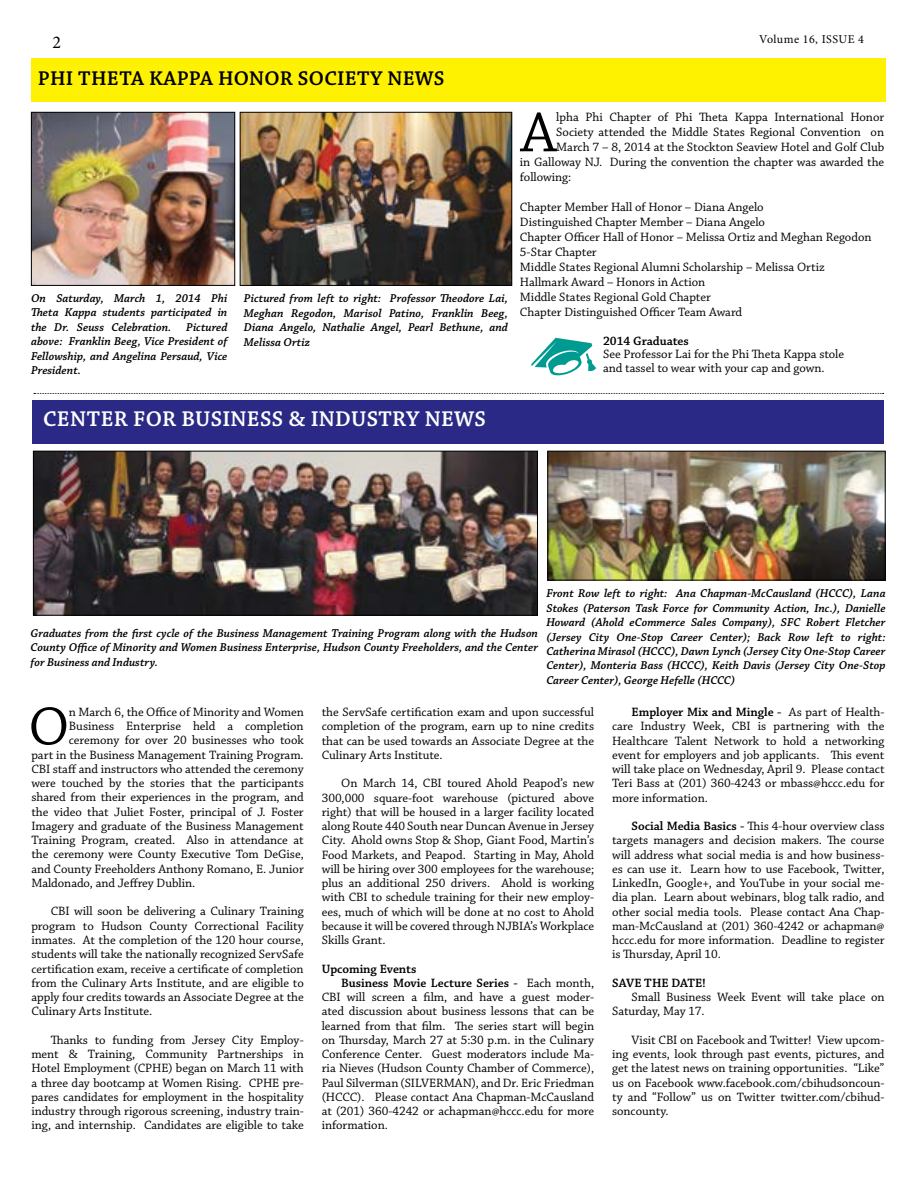
<style>
.page{position:relative;width:918px;height:1188px;background:#fff}
.page>*{position:absolute;margin:0;border:0;box-sizing:border-box;transform-origin:0 0}
.t1{font:58.95px "Chaparral Pro";color:#000}
.t2{font:56.55px "Chaparral Pro";color:#000}
.t3{font:600 22.5px "Chaparral Pro";letter-spacing:.015em;color:#fff}
.t4{font:600 21px "Chaparral Pro";letter-spacing:.01em;color:#000}
.t5{font:18px "Minion Pro";color:#000}
.t6{font:12.75px/14.2px "Chaparral Pro";letter-spacing:-.005em;color:#000;text-align:justify}
.t7{font:600 12.75px "Chaparral Pro";letter-spacing:-.005em;color:#000}
.t8{font:italic 600 12px/14.4px "Chaparral Pro";color:#000;text-align:justify}
.t9{font:12px "Minion Pro";letter-spacing:.04em;color:#000}
.s1{font-weight:400}
.s2{font-weight:600}
</style>
<div class="page">
<div style="left:32px;top:400px;width:852px;height:44px;background:#2a2a86"></div>
<svg style="left:34px;top:393px;width:850px;height:1px"></svg>
<div style="left:31px;top:58px;width:855px;height:43px;background:#fff200"></div>
<svg style="left:531px;top:338px;width:65px;height:37px"></svg>
<img style="left:242px;top:114px;width:268px;height:170px">
<div style="left:240px;top:112px;width:272px;height:174px;border:1px solid #000"></div>
<img style="left:35px;top:453px;width:501px;height:161px">
<div style="left:33px;top:451px;width:505px;height:165px;border:1px solid #000"></div>
<img style="left:549px;top:453px;width:335px;height:125px">
<div style="left:547px;top:451px;width:339px;height:129px;border:1px solid #000"></div>
<img style="left:33px;top:114px;width:200px;height:170px">
<div style="left:31px;top:112px;width:204px;height:174px;border:1px solid #000"></div>
<h3 class="t5" style="left:53px;top:31px;width:10px">2</h3>
<h3 class="t4" style="left:38px;top:66px;width:408px">PHI THETA KAPPA HONOR SOCIETY NEWS</h3>
<p class="t8" style="left:31px;top:291px;width:198px">On Saturday, March 1, 2014 Phi Theta Kappa students participated in the Dr. Seuss Celebration. Pictured above: Franklin Beeg, Vice President of Fellowship, and Angelina Persaud, Vice President.</p>
<p class="t8" style="left:244px;top:292px;width:265px">Pictured from left to right: Professor Theodore Lai, Meghan Regodon, Marisol Patino, Franklin Beeg, Diana Angelo, Nathalie Angel, Pearl Bethune, and Melissa Ortiz</p>
<p class="t9" style="left:759px;top:31px;width:106px">Volume 16, ISSUE 4</p>
<h1 class="t1" style="left:521px;top:100px;width:37px">A</h1>
<p class="t6" style="left:556px;top:111px;width:329px">lpha Phi Chapter of Phi Theta Kappa International Honor</p>
<p class="t6" style="left:556px;top:126px;width:329px">Society attended the Middle States Regional Convention on</p>
<p class="t6" style="left:556px;top:141px;width:329px">March 7 – 8, 2014 at the Stockton Seaview Hotel and Golf Club</p>
<p class="t6" style="left:520px;top:156px;width:366px">in Galloway NJ. During the convention the chapter was awarded the</p>
<p class="t6" style="left:520px;top:171px;width:53px">following:</p>
<p class="t6" style="left:520px;top:200px;width:353px;line-height:15px;text-align:left">Chapter Member Hall of Honor – Diana Angelo<br>Distinguished Chapter Member – Diana Angelo<br>Chapter Officer Hall of Honor – Melissa Ortiz and Meghan Regodon 5-Star Chapter<br>Middle States Regional Alumni Scholarship – Melissa Ortiz Hallmark Award – Honors in Action<br>Middle States Regional Gold Chapter<br>Chapter Distinguished Officer Team Award</p>
<p class="t7" style="left:603px;top:333px;width:87px">2014 Graduates</p>
<p class="t6" style="left:603px;top:348px;width:243px;line-height:13.5px">See Professor Lai for the Phi Theta Kappa stole and tassel to wear with your cap and gown.</p>
<h3 class="t3" style="left:43px;top:406px;width:444px">CENTER FOR BUSINESS &amp; INDUSTRY NEWS</h3>
<p class="t8" style="left:31px;top:626px;width:509px">Graduates from the first cycle of the Business Management Training Program along with the Hudson County Office of Minority and Women Business Enterprise, Hudson County Freeholders, and the Center for Business and Industry.</p>
<p class="t8" style="left:546px;top:587px;width:341px">Front Row left to right: Ana Chapman-McCausland (HCCC), Lana Stokes (Paterson Task Force for Community Action, Inc.), Danielle Howard (Ahold eCommerce Sales Company), SFC Robert Fletcher (Jersey City One-Stop Career Center); Back Row left to right:<br>Catherina Mirasol (HCCC), Dawn Lynch (Jersey City One-Stop Career Center), Monteria Bass (HCCC), Keith Davis (Jersey City One-Stop Career Center), George Hefelle (HCCC)</p>
<h2 class="t2" style="left:29px;top:695px;width:42px">O</h2>
<p class="t6" style="left:69px;top:705px;width:236px">n March 6, the Office of Minority and Women</p>
<p class="t6" style="left:69px;top:720px;width:236px">Business Enterprise held a completion</p>
<p class="t6" style="left:69px;top:734px;width:236px">ceremony for over 20 businesses who took</p>
<p class="t6" style="left:31px;top:748px;width:274px">part in the Business Management Training Program.</p>
<p class="t6" style="left:31px;top:762px;width:274px">CBI staff and instructors who attended the ceremony</p>
<p class="t6" style="left:31px;top:777px;width:274px">were touched by the stories that the participants</p>
<p class="t6" style="left:31px;top:791px;width:274px">shared from their experiences in the program, and</p>
<p class="t6" style="left:31px;top:805px;width:274px">the video that Juliet Foster, principal of J. Foster</p>
<p class="t6" style="left:31px;top:819px;width:274px">Imagery and graduate of the Business Management</p>
<p class="t6" style="left:31px;top:834px;width:274px">Training Program, created. Also in attendance at</p>
<p class="t6" style="left:31px;top:848px;width:274px">the ceremony were County Executive Tom DeGise,</p>
<p class="t6" style="left:31px;top:862px;width:274px">and County Freeholders Anthony Romano, E. Junior</p>
<p class="t6" style="left:31px;top:876px;width:165px">Maldonado, and Jeffrey Dublin.</p>
<p class="t6" style="left:31px;top:905px;width:274px;text-indent:19px">CBI will soon be delivering a Culinary Training program to Hudson County Correctional Facility inmates. At the completion of the 120 hour course, students will take the nationally recognized ServSafe certification exam, receive a certificate of completion from the Culinary Arts Institute, and are eligible to apply four credits towards an Associate Degree at the Culinary Arts Institute.</p>
<p class="t6" style="left:31px;top:1033px;width:274px;text-indent:20px">Thanks to funding from Jersey City Employ&shy;ment &amp; Training, Community Partnerships in Hotel Employment (CPHE) began on March 11 with a three day bootcamp at Women Rising. CPHE pre&shy;pares candidates for employment in the hospitality industry through rigorous screening, industry train&shy;ing, and internship. Candidates are eligible to take</p>
<p class="t6" style="left:322px;top:705px;width:274px">the ServSafe certification exam and upon successful completion of the program, earn up to nine credits that can be used towards an Associate Degree at the Culinary Arts Institute.</p>
<p class="t6" style="left:322px;top:777px;width:274px;text-indent:19px">On March 14, CBI toured Ahold Peapod’s new 300,000 square-foot warehouse (pictured above right) that will be housed in a larger facility located along Route 440 South near Duncan Avenue in Jersey City. Ahold owns Stop &amp; Shop, Giant Food, Martin’s Food Markets, and Peapod. Starting in May, Ahold will be hiring over 300 employees for the warehouse; plus an additional 250 drivers. Ahold is working with CBI to schedule training for their new employ&shy;ees, much of which will be done at no cost to Ahold because it will be covered through NJBIA’s Workplace Skills Grant.</p>
<p class="t7" style="left:322px;top:961px;width:96px">Upcoming Events</p>
<p class="t7" style="left:341px;top:976px;width:254px">Business Movie Lecture Series - <span class="s1">Each month,</span></p>
<p class="t6" style="left:322px;top:990px;width:274px">CBI will screen a film, and have a guest moder-</p>
<p class="t6" style="left:322px;top:1005px;width:274px">ated discussion about business lessons that can be</p>
<p class="t6" style="left:322px;top:1019px;width:274px">learned from that film. The series start will begin</p>
<p class="t6" style="left:322px;top:1033px;width:274px">on Thursday, March 27 at 5:30 p.m. in the Culinary</p>
<p class="t6" style="left:322px;top:1047px;width:274px">Conference Center. Guest moderators include Ma-</p>
<p class="t6" style="left:322px;top:1062px;width:274px">ria Nieves (Hudson County Chamber of Commerce),</p>
<p class="t6" style="left:322px;top:1076px;width:274px">Paul Silverman (SILVERMAN), and Dr. Eric Friedman</p>
<p class="t6" style="left:322px;top:1090px;width:274px">(HCCC). Please contact Ana Chapman-McCausland</p>
<p class="t6" style="left:322px;top:1104px;width:274px">at (201) 360-4242 or achapman@hccc.edu for more</p>
<p class="t6" style="left:322px;top:1119px;width:68px">information.</p>
<p class="t6" style="left:612px;top:705px;width:274px;text-indent:19px"><span class="s2">Employer Mix and Mingle -</span> As part of Health&shy;care Industry Week, CBI is partnering with the Healthcare Talent Network to hold a networking event for employers and job applicants. This event will take place on Wednesday, April 9. Please contact Teri Bass at (201) 360-4243 or mbass@hccc.edu for more information.</p>
<p class="t6" style="left:612px;top:820px;width:274px;text-indent:19px"><span class="s2">Social Media Basics -</span> This 4-hour overview class targets managers and decision makers. The course will address what social media is and how business&shy;es can use it. Learn how to use Facebook, Twitter, LinkedIn, Google+, and YouTube in your social me&shy;dia plan. Learn about webinars, blog talk radio, and other social media tools. Please contact Ana Chap&shy;man-McCausland at (201) 360-4242 or achapman@ hccc.edu for more information. Deadline to register is Thursday, April 10.</p>
<p class="t7" style="left:612px;top:976px;width:95px">SAVE THE DATE!</p>
<p class="t6" style="left:612px;top:991px;width:274px;text-indent:20px">Small Business Week Event will take place on<br>Saturday, May 17.</p>
<p class="t6" style="left:612px;top:1033px;width:274px;text-indent:19px">Visit CBI on Facebook and Twitter! View upcom&shy;ing events, look through past events, pictures, and get the latest news on training opportunities. “Like” us on Facebook www.facebook.com/cbihudsoncoun&shy;ty and “Follow” us on Twitter twitter.com/cbihud&shy;soncounty.</p>
</div>
